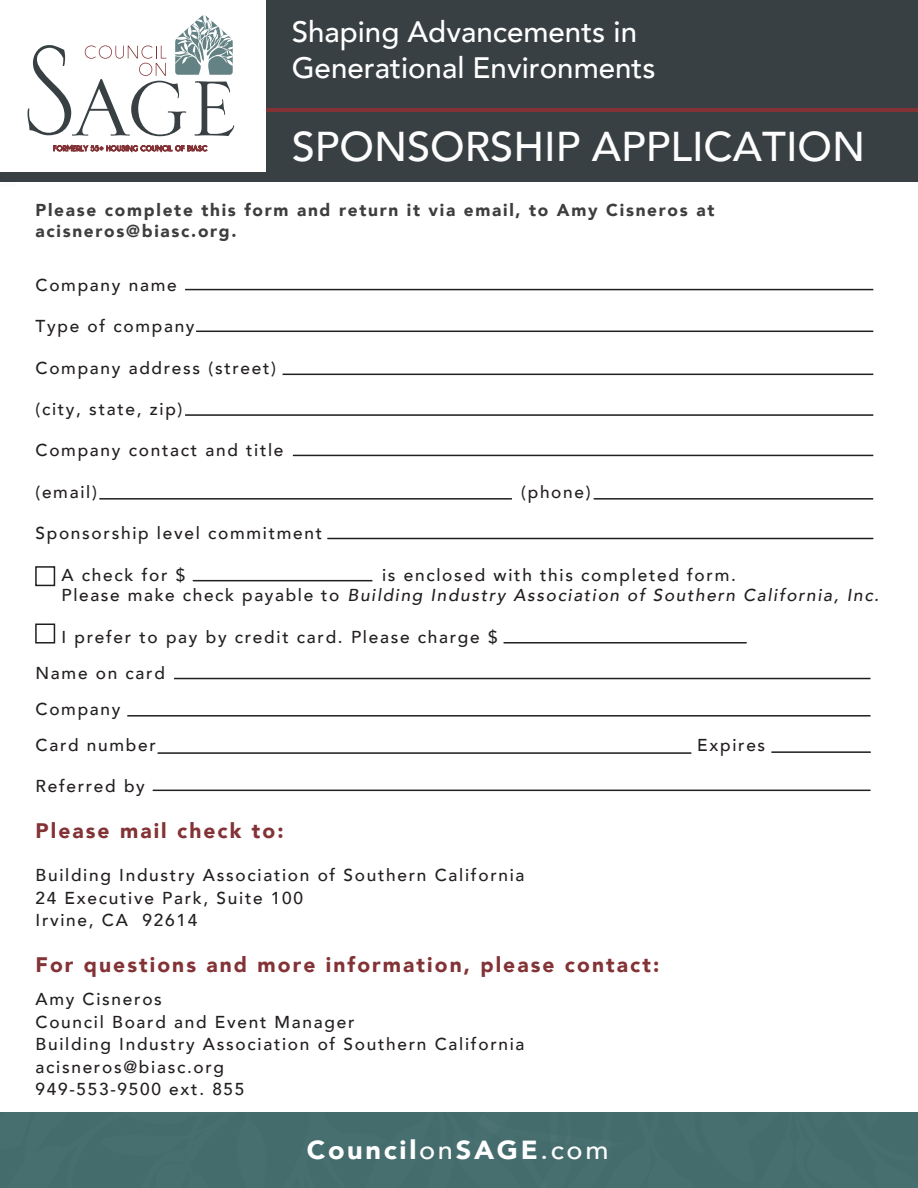
<style>
.page{position:relative;width:918px;height:1188px;background:#fff}
.page>*{position:absolute;margin:0;border:0;box-sizing:border-box;transform-origin:0 0}
.t1{font:500 41.55px "Avenir";color:#fdfdfd}
.t2{font:500 29.55px/35.4px "Avenir";color:#fff}
.t3{font:900 26.1px "Avenir";letter-spacing:.1em;color:#fff;scale:1.04 1}
.t4{font:900 21px "Avenir";letter-spacing:.1em;color:#833336}
.t5{font:500 17.25px/22.5px "Avenir";letter-spacing:.1em;color:#231f20}
.t6{font:900 17.25px/20.7px "Avenir";letter-spacing:.1em;color:#3e3e3f}
.s1{font-style:italic}
.s2{font-weight:500}
</style>
<div class="page">
<div style="left:266px;top:0;width:652px;height:182px;background:#384044"></div>
<svg style="left:28px;top:15px;width:206px;height:138px"></svg>
<hr style="left:266px;top:109px;width:652px;height:3px;background:#833336">
<div style="left:0;top:1112px;width:918px;height:76px;background:#446c6d"></div>
<div style="left:0;top:172px;width:266px;height:10px;background:#384044"></div>
<div style="left:35px;top:566px;width:20px;height:20px;border:2px solid #231f20"></div>
<div style="left:35px;top:624px;width:20px;height:20px;border:2px solid #231f20"></div>
<hr style="left:196px;top:331px;width:677px;height:1px;background:#231f20">
<hr style="left:153px;top:790px;width:718px;height:1px;background:#231f20">
<hr style="left:185px;top:289px;width:688px;height:1px;background:#231f20">
<hr style="left:185px;top:414px;width:688px;height:2px;background:#231f20">
<hr style="left:193px;top:580px;width:179px;height:1px;background:#231f20">
<hr style="left:504px;top:642px;width:243px;height:2px;background:#231f20">
<hr style="left:174px;top:678px;width:697px;height:1px;background:#231f20">
<hr style="left:127px;top:715px;width:744px;height:2px;background:#231f20">
<hr style="left:158px;top:752px;width:533px;height:2px;background:#231f20">
<hr style="left:283px;top:374px;width:590px;height:1px;background:#231f20">
<hr style="left:771px;top:751px;width:100px;height:2px;background:#231f20">
<hr style="left:327px;top:538px;width:546px;height:1px;background:#231f20">
<hr style="left:293px;top:455px;width:580px;height:1px;background:#231f20">
<hr style="left:99px;top:498px;width:413px;height:2px;background:#231f20">
<hr style="left:594px;top:498px;width:279px;height:2px;background:#231f20">
<h2 class="t2" style="left:292px;top:13px;width:365px">Shaping Advancements in<br>Generational Environments</h2>
<h1 class="t1" style="left:292px;top:111px;width:575px">SPONSORSHIP APPLICATION</h1>
<p class="t6" style="left:35px;top:200px;width:680px">Please complete this form and return it via email, to Amy Cisneros at acisneros@biasc.org.</p>
<p class="t5" style="left:35px;top:273px;width:143px">Company name</p>
<p class="t5" style="left:35px;top:314px;width:161px">Type of company</p>
<p class="t5" style="left:35px;top:355px;width:242px">Company address (street)</p>
<p class="t5" style="left:35px;top:397px;width:148px">(city, state, zip)</p>
<p class="t5" style="left:35px;top:438px;width:250px">Company contact and title</p>
<p class="t5" style="left:35px;top:480px;width:63px">(email)</p>
<p class="t5" style="left:521px;top:480px;width:71px">(phone)</p>
<p class="t5" style="left:35px;top:521px;width:288px">Sponsorship level commitment</p>
<p class="t5" style="left:62px;top:562px;width:125px">A check for $</p>
<p class="t5" style="left:62px;top:563px;width:819px;line-height:20.7px;text-indent:321px">is enclosed with this completed form.<br>Please make check payable to <span class="s1">Building Industry Association of Southern California, Inc.</span></p>
<p class="t5" style="left:35px;top:618px;width:464px;line-height:36px;text-indent:26px">I prefer to pay by credit card. Please charge $<br>Name on card<br>Company<br>Card number</p>
<p class="t5" style="left:697px;top:732px;width:70px">Expires</p>
<p class="t5" style="left:35px;top:774px;width:111px">Referred by</p>
<p class="t4" style="left:35px;top:813px;width:250px">Please mail check to:</p>
<p class="t5" style="left:35px;top:863px;width:491px">Building Industry Association of Southern California<br>24 Executive Park, Suite 100<br>Irvine, CA 92614</p>
<p class="t4" style="left:35px;top:947px;width:625px">For questions and more information, please contact:</p>
<p class="t5" style="left:35px;top:987px;width:491px">Amy Cisneros<br>Council Board and Event Manager<br>Building Industry Association of Southern California acisneros@biasc.org<br>949-553-9500 ext. 855</p>
<h3 class="t3" style="left:307px;top:1128px;width:292px">Council<span class="s2">on</span>SAGE<span class="s2">.com</span></h3>
</div>
